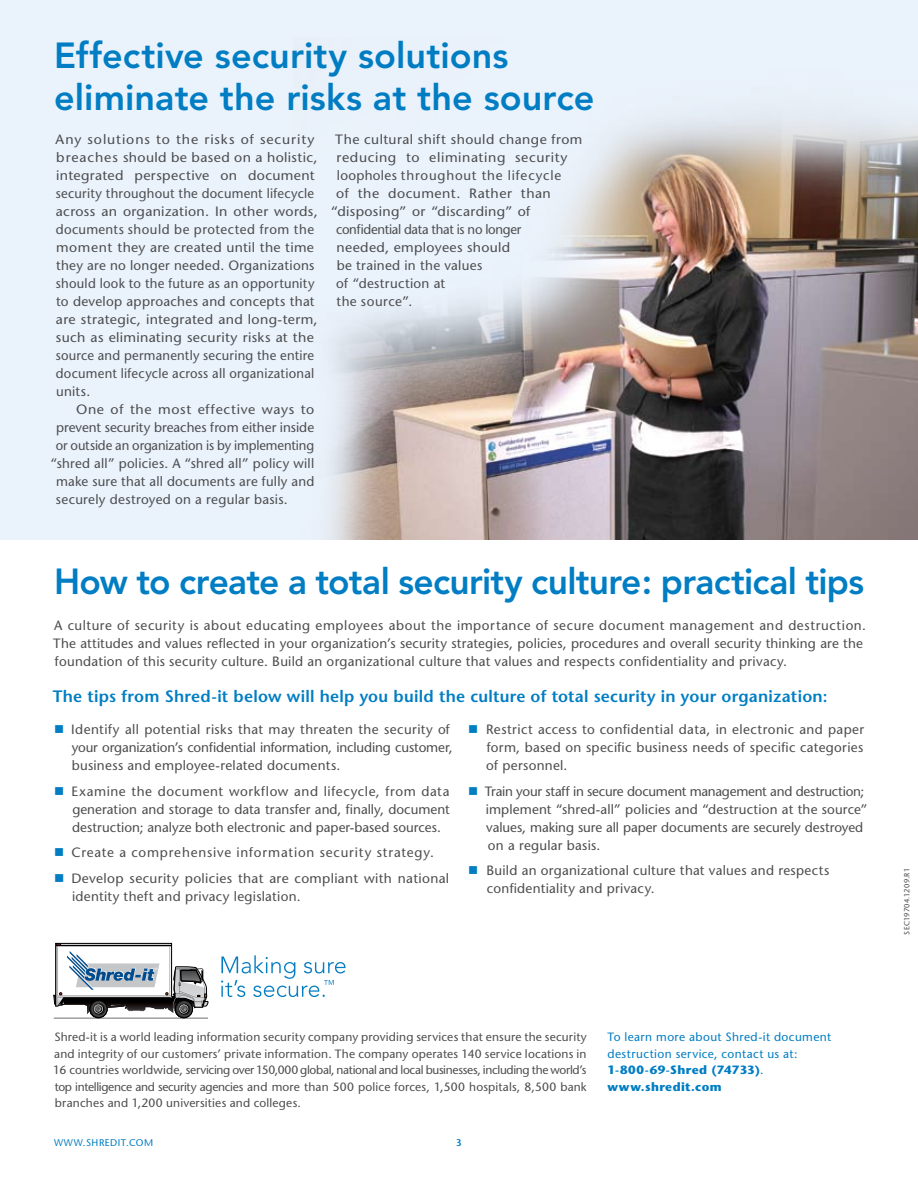
<style>
.page{position:relative;width:918px;height:1188px;background:#fff}
.page>*{position:absolute;margin:0;border:0;box-sizing:border-box;transform-origin:0 0}
.t1{font:800 36px/42px "Avenir";color:#007dc3}
.t2{font:800 36px "Avenir";letter-spacing:-.02em;color:#007dc3}
.t3{font:600 16.5px "Stone Sans";letter-spacing:.015em;color:#007dc3}
.t4{font:13.5px/18px "Stone Sans";letter-spacing:.02em;color:#4d4d4f}
.t5{font:13.5px/18px "Stone Sans";letter-spacing:.02em;color:#4d4d4f;scale:1.05 1}
.t6{font:13.5px/18px "Stone Sans";color:#4d4d4f}
.t7{font:13.5px "Stone Sans";letter-spacing:.02em;color:#4d4d4f;scale:1.04 1}
.t8{font:13.5px "Stone Sans";letter-spacing:.06em;color:#4d4d4f}
.t9{font:13.5px "Stone Sans";letter-spacing:-.01em;color:#4d4d4f}
.t10{font:13.5px "Stone Sans";letter-spacing:.05em;color:#4d4d4f}
.t11{font:13.5px "Stone Sans";letter-spacing:-.02em;color:#4d4d4f}
.t12{font:13.5px "Stone Sans";letter-spacing:.045em;color:#4d4d4f;scale:1.05 1}
.t13{font:12px/16.5px "Stone Sans";letter-spacing:.015em;color:#4d4d4f;text-align:justify}
.t14{font:12px/16.5px "Stone Sans";letter-spacing:.035em;color:#007dc3}
.t15{font:9.75px "Stone Sans";letter-spacing:.05em;color:#007dc3}
.t16{font:600 9.75px "Stone Sans";color:#007dc3}
.t17{font:7.5px "Stone Sans";letter-spacing:.025em;color:#4d4d4f}
.s1{color:#007dc3}
.s2{font-weight:700}
</style>
<div class="page">
<div style="left:0;top:0;width:918px;height:540px;background:#eaf2fb"></div>
<hr style="left:54px;top:1018px;width:154px;height:1px;background:#6d6f71">
<svg style="left:90px;top:1000px;width:17px;height:18px"></svg>
<div style="left:90px;top:1000px;width:17px;height:18px;border:1px solid #000;border-radius:50%"></div>
<svg style="left:175px;top:1000px;width:18px;height:18px"></svg>
<div style="left:175px;top:1000px;width:18px;height:18px;border:1px solid #000;border-radius:50%"></div>
<svg style="left:221px;top:955px;width:125px;height:42px"></svg>
<svg style="left:54px;top:943px;width:155px;height:71px"></svg>
<img style="left:331px;top:116px;width:587px;height:424px">
<h1 class="t1" style="left:54px;top:34px;width:542px">Effective security solutions eliminate the risks at the source</h1>
<p class="t5" style="left:56px;top:130px;width:251px">Any solutions to the risks of security breaches should be based on a holistic, integrated perspective on document security throughout the document lifecycle across an organization. I n other words, documents should be protected from the moment they are created until the time they are no longer needed. Organizations should look to the future as an opportunity to develop approaches and concepts that are strategic, integrated and long-term, such as eliminating security risks at the source and permanently securing the entire document lifecycle across all organizational units.</p>
<p class="t12" style="left:76px;top:401px;width:228px">One of the most effective ways to</p>
<p class="t6" style="left:56px;top:418px;width:260px">prevent security breaches from either inside</p>
<p class="t9" style="left:56px;top:437px;width:260px">or outside an organization is by implementing</p>
<p class="t4" style="left:50px;top:454px;width:265px">“shred all” policies. A “shred all” policy will</p>
<p class="t4" style="left:56px;top:472px;width:260px">make sure that all documents are fully and</p>
<p class="t4" style="left:56px;top:490px;width:233px">securely destroyed on a regular basis.</p>
<p class="t7" style="left:335px;top:131px;width:239px">The cultural shift should change from</p>
<p class="t5" style="left:337px;top:148px;width:222px">reducing to eliminating security</p>
<p class="t10" style="left:337px;top:167px;width:226px">loopholes throughout the lifecycle</p>
<p class="t5" style="left:336px;top:184px;width:206px">of the document. Rather than</p>
<p class="t5" style="left:331px;top:202px;width:192px">“disposing” or “discarding” of</p>
<p class="t11" style="left:336px;top:221px;width:187px">confidential data that is no longer</p>
<p class="t7" style="left:337px;top:239px;width:169px">needed, employees should</p>
<p class="t4" style="left:337px;top:256px;width:147px">be trained in the values</p>
<p class="t4" style="left:336px;top:274px;width:111px">of “destruction at</p>
<p class="t4" style="left:337px;top:292px;width:77px">the source”.</p>
<h1 class="t2" style="left:54px;top:560px;width:812px">How to create a total security culture: practical tips</h1>
<p class="t4" style="left:53px;top:616px;width:814px">A culture of security is about educating employees about the importance of secure document management and destruction.<br>The attitudes and values reflected in your organization’s security strategies, policies, procedures and overall security thinking are the foundation of this security culture. Build an organizational culture that values and respects confidentiality and privacy.</p>
<p class="t3" style="left:53px;top:686px;width:776px">The tips from Shred-it below will help you build the culture of total security in your organization:</p>
<p class="t4" style="left:72px;top:721px;width:382px;text-indent:-17px"><span class="s1">■</span> I dentify all potential risks that may threaten the security of your organization’s confidential information, including customer, business and employee-related documents.</p>
<p class="t4" style="left:72px;top:782px;width:379px;text-align:justify;text-indent:-18px"><span class="s1">■</span> Examine the document workflow and lifecycle, from data generation and storage to data transfer and, finally, document destruction; analyze both electronic and paper-based sources.</p>
<p class="t8" style="left:54px;top:844px;width:381px"><span class="s1">■</span> Create a comprehensive information security strategy.</p>
<p class="t4" style="left:72px;top:869px;width:379px;text-indent:-18px"><span class="s1">■</span> Develop security policies that are compliant with national identity theft and privacy legislation.</p>
<p class="t4" style="left:486px;top:721px;width:380px;text-align:justify;text-indent:-18px"><span class="s1">■</span> Restrict access to confidential data, in electronic and paper form, based on specific business needs of specific categories of personnel.</p>
<p class="t6" style="left:486px;top:782px;width:383px;text-indent:-18px"><span class="s1">■</span> Train your staff in secure document management and destruction; implement “shred-all” policies and “destruction at the source” values, making sure all paper documents are securely destroyed on a regular basis.</p>
<p class="t4" style="left:487px;top:862px;width:344px;text-indent:-19px"><span class="s1">■</span> Build an organizational culture that values and respects confidentiality and privacy.</p>
<p class="t17" style="left:902px;top:934px;width:68px;rotate:-90deg">SEC19704.1209.R1</p>
<p class="t13" style="left:53px;top:1028px;width:535px">Shred-it is a world leading information security company providing services that ensure the security and integrity of our customers’ private information. The company operates 140 service locations in 16 countries worldwide, servicing over 150,000 global, national and local businesses, including the world’s top intelligence and security agencies and more than 500 police forces, 1,500 hospitals, 8,500 bank branches and 1,200 universities and colleges.</p>
<p class="t14" style="left:607px;top:1028px;width:225px">To learn more about Shred-it document destruction service, contact us at:<br><span class="s2">1-800-69-Shred (74733)</span>. <span class="s2">www.shredit.com</span></p>
<p class="t15" style="left:54px;top:1137px;width:101px">www.shredit.com</p>
<p class="t16" style="left:456px;top:1137px;width:7px">3</p>
</div>
